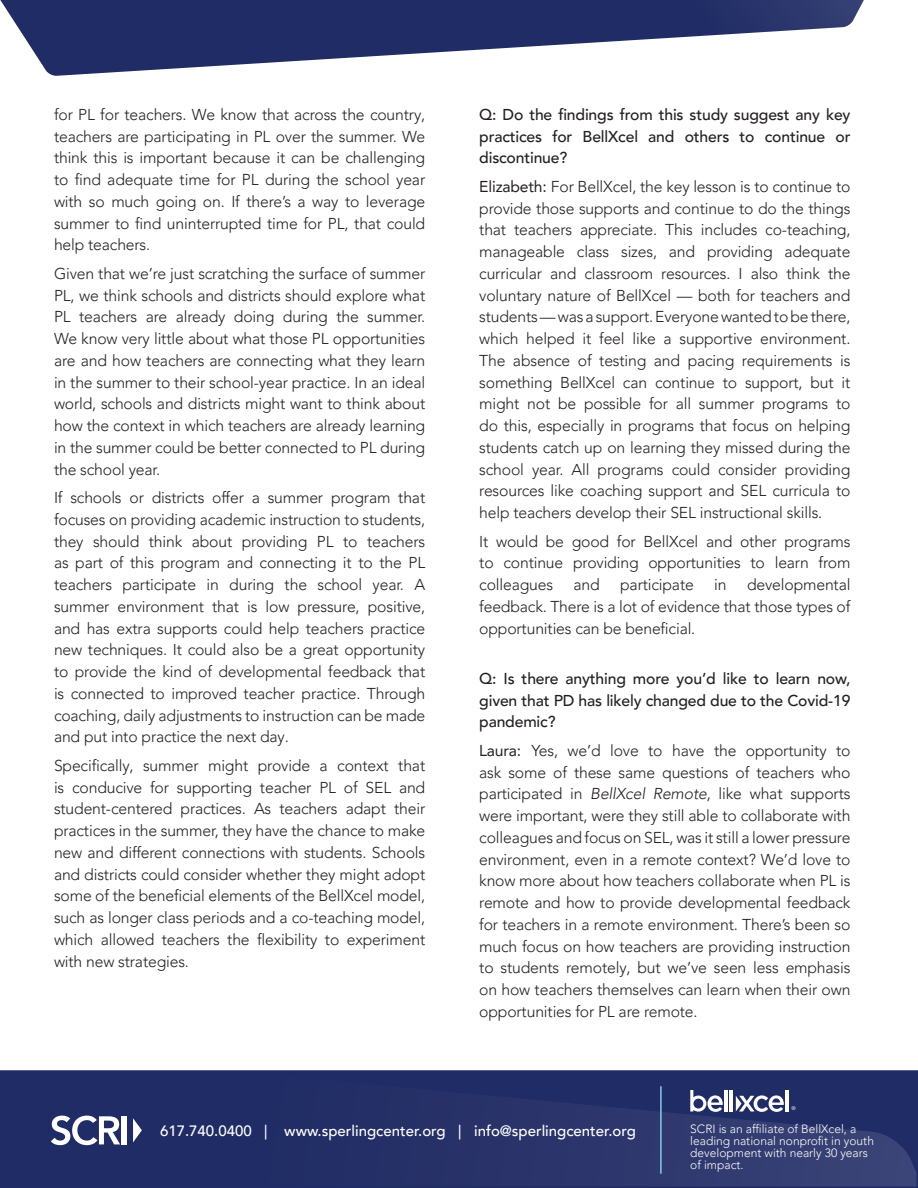
<style>
.page{position:relative;width:918px;height:1188px;background:#fff}
.page>*{position:absolute;margin:0;border:0;box-sizing:border-box;transform-origin:0 0}
.t1{font:300 15.75px/21.8px "Avenir LT Pro";letter-spacing:-.01em;color:#231f20;text-align:justify}
.t2{font:500 15.75px/21.8px "Avenir LT Pro";letter-spacing:-.01em;color:#231f20;text-align:justify}
.t3{font:500 15px "Avenir LT Pro";color:#fff}
.t4{font:300 12px/12px "Avenir LT Pro";color:#fff}
.t5{font:5.4px "Avenir LT Pro";color:#fff}
.s1{font-weight:400}
.s2{font-style:italic}
</style>
<div class="page">
<svg style="left:0;top:0;width:864px;height:76px;fill:#202c65"></svg>
<svg style="left:3px;top:1073px;width:912px;height:112px;background:#253168"></svg>
<div style="left:0;top:1070px;width:918px;height:118px;border:2px solid #202c65"></div>
<svg style="left:133px;top:1118px;width:9px;height:24px"></svg>
<svg style="left:51px;top:1116px;width:69px;height:29px"></svg>
<div style="left:122px;top:1116px;width:5px;height:28px;background:#fff"></div>
<hr style="left:785px;top:1090px;width:4px;height:22px;background:#fff">
<svg style="left:736px;top:1095px;width:48px;height:17px"></svg>
<svg style="left:690px;top:1090px;width:33px;height:22px"></svg>
<hr style="left:724px;top:1090px;width:4px;height:22px;background:#fff">
<hr style="left:730px;top:1090px;width:3px;height:22px;background:#fff">
<hr style="left:660px;top:1086px;width:2px;height:88px;background:#8cc6e8">
<p class="t1" style="left:54px;top:104px;width:373px">for PL for teachers. We know that across the country, teachers are participating in PL over the summer. We think this is important because it can be challenging to find adequate time for PL during the school year with so much going on. If there’s a way to leverage summer to find uninterrupted time for PL, that could help teachers.</p>
<p class="t1" style="left:54px;top:263px;width:373px">Given that we’re just scratching the surface of summer PL, we think schools and districts should explore what PL teachers are already doing during the summer.<br>We know very little about what those PL opportunities are and how teachers are connecting what they learn in the summer to their school-year practice. In an ideal world, schools and districts might want to think about how the context in which teachers are already learning in the summer could be better connected to PL during the school year.</p>
<p class="t1" style="left:54px;top:487px;width:373px">If schools or districts offer a summer program that focuses on providing academic instruction to students, they should think about providing PL to teachers as part of this program and connecting it to the PL teachers participate in during the school year. A summer environment that is low pressure, positive, and has extra supports could help teachers practice new techniques. It could also be a great opportunity to provide the kind of developmental feedback that is connected to improved teacher practice. Through coaching, daily adjustments to instruction can be made and put into practice the next day.</p>
<p class="t1" style="left:54px;top:755px;width:373px">Specifically, summer might provide a context that is conducive for supporting teacher PL of SEL and student-centered practices. As teachers adapt their practices in the summer, they have the chance to make new and different connections with students. Schools and districts could consider whether they might adopt some of the beneficial elements of the BellXcel model, such as longer class periods and a co-teaching model, which allowed teachers the flexibility to experiment with new strategies.</p>
<p class="t2" style="left:479px;top:104px;width:373px">Q: Do the findings from this study suggest any key practices for BellXcel and others to continue or discontinue?</p>
<p class="t1" style="left:479px;top:176px;width:373px"><span class="s1">Elizabeth:</span> For BellXcel, the key lesson is to continue to provide those supports and continue to do the things that teachers appreciate. This includes co-teaching, manageable class sizes, and providing adequate curricular and classroom resources. I also think the voluntary nature of BellXcel — both for teachers and students — was a support. Everyone wanted to be there, which helped it feel like a supportive environment.<br>The absence of testing and pacing requirements is something BellXcel can continue to support, but it might not be possible for all summer programs to do this, especially in programs that focus on helping students catch up on learning they missed during the school year. All programs could consider providing resources like coaching support and SEL curricula to help teachers develop their SEL instructional skills.</p>
<p class="t1" style="left:479px;top:530px;width:373px">It would be good for BellXcel and other programs to continue providing opportunities to learn from colleagues</p>
<p class="t1" style="left:479px;top:574px;width:373px;text-indent:268px">developmental feedback. There is a lot of evidence that those types of opportunities can be beneficial.</p>
<p class="t2" style="left:479px;top:668px;width:373px">Q: Is there anything more you’d like to learn now, given that PD has likely changed due to the Covid-19 pandemic?</p>
<p class="t1" style="left:479px;top:740px;width:373px"><span class="s1">Laura:</span> Yes, we’d love to have the opportunity to ask some of these same questions of teachers who participated in <span class="s2">BellXcel Remote</span>, like what supports were important, were they still able to collaborate with colleagues and focus on SEL, was it still a lower pressure environment, even in a remote context? We’d love to know more about how teachers collaborate when PL is remote and how to provide developmental feedback for teachers in a remote environment. There’s been so much focus on how teachers are providing instruction to students remotely, but we’ve seen less emphasis on how teachers themselves can learn when their own opportunities for PL are remote.</p>
<p class="t1" style="left:574px;top:574px;width:28px">and</p>
<p class="t1" style="left:620px;top:574px;width:75px">participate</p>
<p class="t1" style="left:714px;top:574px;width:14px">in</p>
<p class="t3" style="left:160px;top:1122px;width:477px">617.740.0400 | www.sperlingcenter.org | info@sperlingcenter.org</p>
<p class="t5" style="left:791px;top:1105px;width:6px">®</p>
<p class="t4" style="left:690px;top:1123px;width:185px">SCRI is an affiliate of BellXcel, a leading national nonprofit in youth development with nearly 30 years of impact.</p>
</div>
